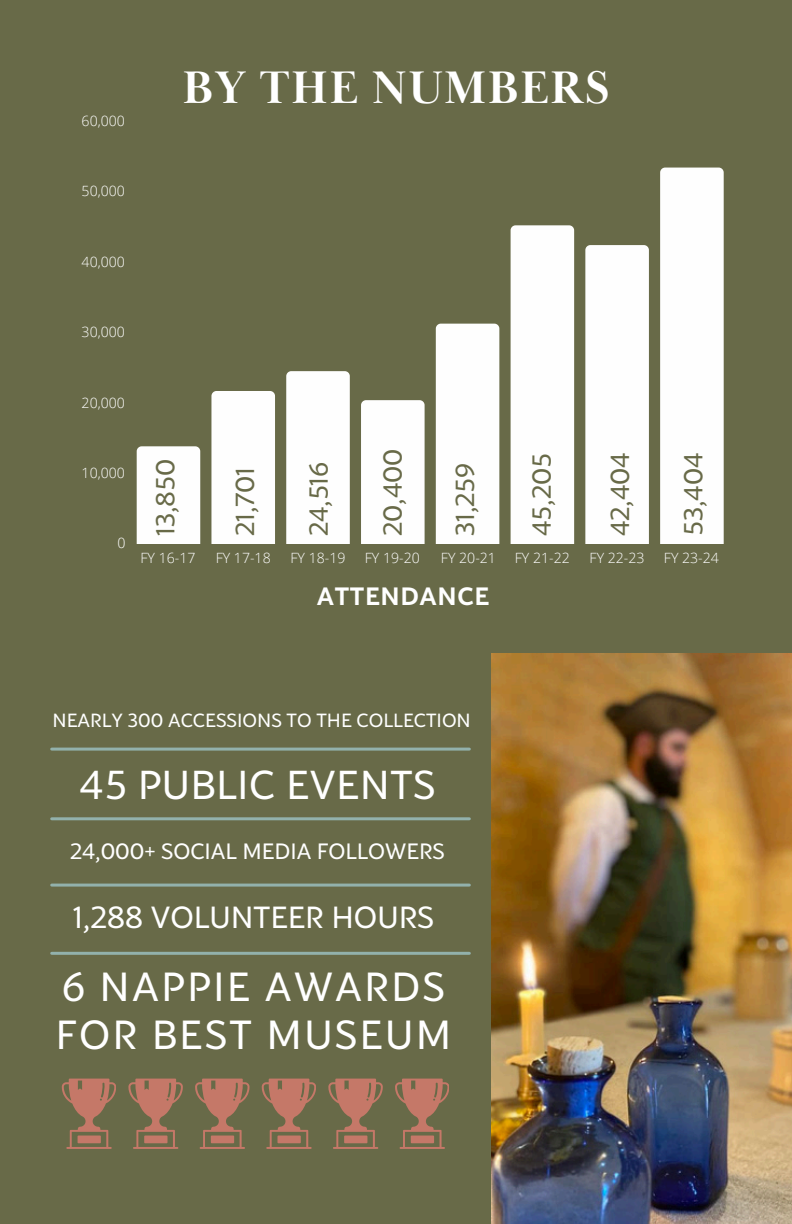
<style>
.page{position:relative;width:792px;height:1224px;background:#686a48}
.page>*{position:absolute;margin:0;border:0;box-sizing:border-box;transform-origin:0 0}
.t1{font:700 47px "Baskerville Display PT";letter-spacing:.025em;color:#fff}
.t2{font:40.4px/48px "Blacker Sans Pro";letter-spacing:.06em;color:#fff}
.t3{font:40.2px "Blacker Sans Pro";letter-spacing:.015em;color:#fff}
.t4{font:30.4px "Blacker Sans Pro";color:#fff}
.t5{font:26px "Blacker Sans Pro";color:#686a48}
.t6{font:700 25px "Blacker Sans Pro";letter-spacing:.025em;color:#fff}
.t7{font:22px "Blacker Sans Pro";color:#fff}
.t8{font:19px "Blacker Sans Pro";color:#fff}
.t9{font:300 14.2px "Open Sans";color:#fff}
</style>
<div class="page">
<div style="left:137px;top:446px;width:63px;height:98px;background:#fefefe"></div>
<div style="left:211px;top:391px;width:64px;height:153px;background:#fefefe"></div>
<div style="left:286px;top:371px;width:64px;height:173px;background:#fefefe"></div>
<div style="left:361px;top:400px;width:64px;height:144px;background:#fefefe"></div>
<div style="left:436px;top:324px;width:63px;height:220px;background:#fefefe"></div>
<div style="left:511px;top:225px;width:63px;height:319px;background:#fefefe"></div>
<div style="left:585px;top:245px;width:64px;height:299px;background:#fefefe"></div>
<div style="left:660px;top:168px;width:64px;height:376px;background:#fefefe"></div>
<svg style="left:62px;top:1079px;width:54px;height:70px"></svg>
<svg style="left:128px;top:1079px;width:54px;height:70px"></svg>
<svg style="left:195px;top:1079px;width:54px;height:70px"></svg>
<svg style="left:262px;top:1079px;width:54px;height:70px"></svg>
<hr style="left:52px;top:748px;width:417px;height:3px;background:#92b1ac">
<hr style="left:52px;top:817px;width:417px;height:3px;background:#92b1ac">
<hr style="left:52px;top:884px;width:417px;height:3px;background:#92b1ac">
<hr style="left:52px;top:952px;width:417px;height:3px;background:#92b1ac">
<svg style="left:328px;top:1079px;width:54px;height:70px"></svg>
<img style="left:492px;top:653px;width:300px;height:571px">
<svg style="left:395px;top:1079px;width:54px;height:70px"></svg>
<p class="t9" style="left:82px;top:110px;width:45px">60,000</p>
<p class="t9" style="left:82px;top:181px;width:45px">50,000</p>
<p class="t9" style="left:82px;top:251px;width:45px">40,000</p>
<p class="t9" style="left:82px;top:322px;width:45px">30,000</p>
<p class="t1" style="left:182px;top:59px;width:429px">BY THE NUMBERS</p>
<p class="t9" style="left:82px;top:392px;width:45px">20,000</p>
<p class="t9" style="left:82px;top:463px;width:45px">10,000</p>
<p class="t9" style="left:117px;top:533px;width:10px">0</p>
<h1 class="t5" style="left:149px;top:536px;width:78px;rotate:-90deg">13,850</h1>
<p class="t5" style="left:229px;top:536px;width:71px;rotate:-90deg">21,701</p>
<h5 class="t5" style="left:303px;top:536px;width:75px;rotate:-90deg">24,516</h5>
<h5 class="t5" style="left:376px;top:536px;width:89px;rotate:-90deg">20,400</h5>
<h5 class="t5" style="left:449px;top:536px;width:75px;rotate:-90deg">31,259</h5>
<p class="t5" style="left:525px;top:536px;width:84px;rotate:-90deg">45,205</p>
<p class="t5" style="left:604px;top:536px;width:86px;rotate:-90deg">42,404</p>
<h2 class="t5" style="left:677px;top:536px;width:85px;rotate:-90deg">53,404</h2>
<p class="t9" style="left:141px;top:548px;width:57px">FY 16-17</p>
<p class="t9" style="left:216px;top:548px;width:57px">FY 17-18</p>
<p class="t9" style="left:291px;top:548px;width:57px">FY 18-19</p>
<p class="t9" style="left:365px;top:548px;width:57px">FY 19-20</p>
<p class="t9" style="left:441px;top:548px;width:57px">FY 20-21</p>
<p class="t9" style="left:515px;top:548px;width:57px">FY 21-22</p>
<p class="t9" style="left:590px;top:548px;width:57px">FY 22-23</p>
<p class="t9" style="left:664px;top:548px;width:57px">FY 23-24</p>
<h5 class="t6" style="left:317px;top:581px;width:174px">ATTENDANCE</h5>
<h5 class="t8" style="left:52px;top:708px;width:420px">NEARLY 300 ACCESSIONS TO THE COLLECTION</h5>
<h5 class="t3" style="left:80px;top:760px;width:357px">45 PUBLIC EVENTS</h5>
<h5 class="t7" style="left:70px;top:838px;width:376px">24,000+ SOCIAL MEDIA FOLLOWERS</h5>
<h4 class="t4" style="left:73px;top:899px;width:363px">1,288 VOLUNTEER HOURS</h4>
<h5 class="t2" style="left:56px;top:962px;width:397px">6 NAPPIE AWARDS<br>FOR BEST MUSEUM</h5>
</div>
